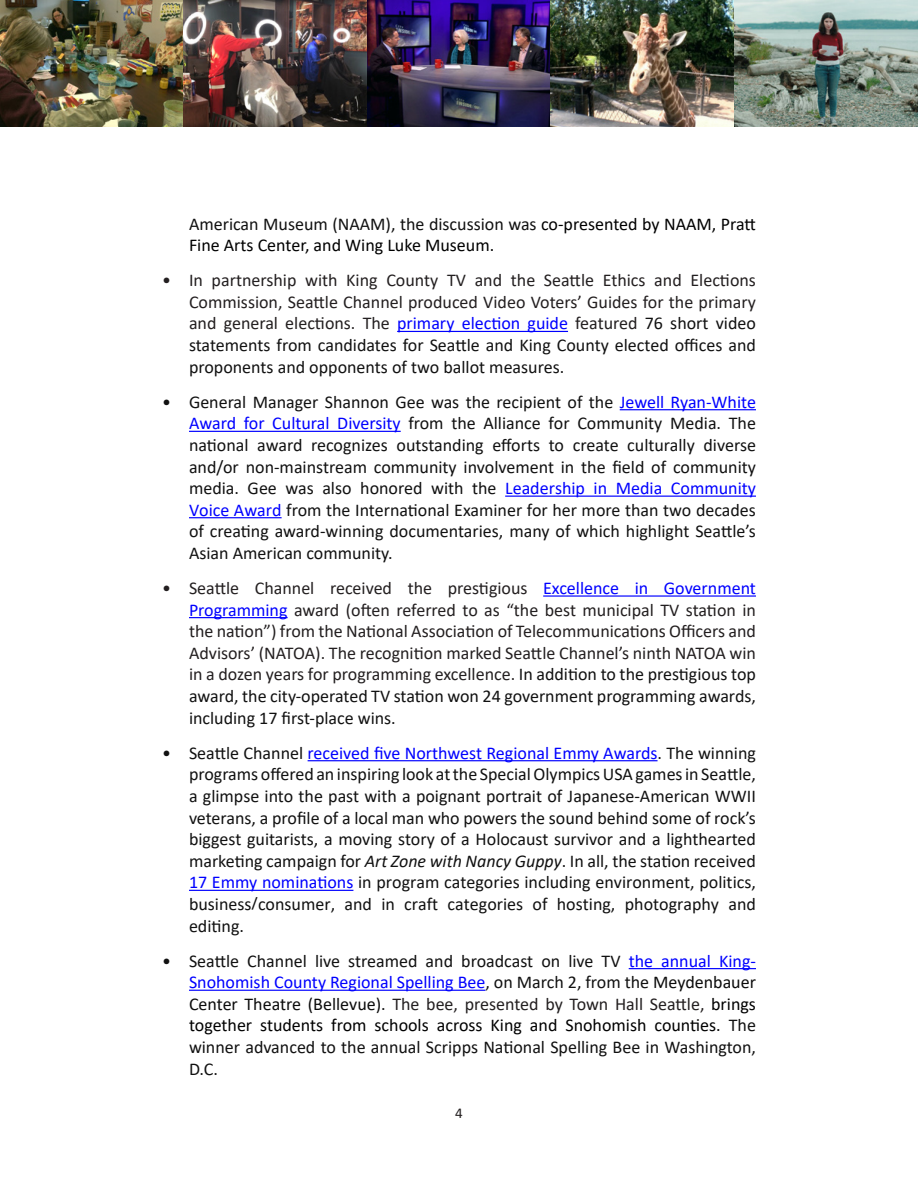
<style>
.page{position:relative;width:918px;height:1188px;background:#fff}
.page>*{position:absolute;margin:0;border:0;box-sizing:border-box;transform-origin:0 0}
.t1{font:18px/21.6px "Calibri";color:#111;text-align:justify}
.t2{font:18px/21.6px "Calibri";color:#231f20;text-align:justify}
.t3{font:18px/21.6px "Calibri";color:#000}
.t4{font:15px "Calibri";color:#231f20}
.s1{color:#111}
.s2{color:#00f}
.s3{font-style:italic}
.s4{color:#0c0c0c}
.s5{color:#231f20}
.s6{color:#000}
</style>
<div class="page">
<hr style="left:397px;top:331px;width:171px;height:1px;background:#00f">
<hr style="left:620px;top:409px;width:136px;height:1px;background:#00f">
<hr style="left:189px;top:431px;width:212px;height:1px;background:#00f">
<hr style="left:505px;top:496px;width:251px;height:1px;background:#00f">
<hr style="left:189px;top:517px;width:93px;height:1px;background:#00f">
<hr style="left:543px;top:595px;width:213px;height:2px;background:#00f">
<hr style="left:189px;top:617px;width:99px;height:1px;background:#00f">
<hr style="left:308px;top:760px;width:350px;height:1px;background:#00f">
<hr style="left:189px;top:890px;width:164px;height:1px;background:#00f">
<hr style="left:629px;top:968px;width:127px;height:1px;background:#00f">
<hr style="left:189px;top:990px;width:296px;height:1px;background:#00f">
<img style="left:0;top:0;width:918px;height:126px">
<p class="t3" style="left:189px;top:212px;width:568px"><span class="s1">American Museum (NAAM), the discussion was</span> co-presented by NAAM, Pratt<br>Fine Arts Center, and Wing Luke Museum.</p>
<p class="t2" style="left:189px;top:269px;width:569px;text-indent:-27px">• In partnership with King County TV and the Seattle Ethics and Elections Commission, Seattle Channel produced Video Voters’ Guides for the primary and general elections. The <span class="s2">primary election guide</span> featured <span class="s1">76 short video statements from candidates for Seattle and King County elected offices and proponents and opponents of two ballot measures.</span></p>
<p class="t1" style="left:189px;top:390px;width:569px;text-indent:-27px">• General Manager Shannon Gee was the recipient of the <span class="s2">Jewell Ryan-White Award for Cultural Diversity</span> from the Alliance for Community Media. The national award recognizes outstanding efforts to create culturally diverse and/or non-mainstream community involvement in the field of community media. Gee was also honored with the <span class="s2">Leadership in Media Community Voice Award</span> from the International Examiner for her more than two decades of creating award-winning documentaries, many of which highlight Seattle’s Asian American community.</p>
<p class="t2" style="left:189px;top:577px;width:569px;text-indent:-27px">• Seattle Channel received the prestigious <span class="s2">Excellence in Government Programming</span> award (often referred to as “the best municipal TV station in the nation”) from the National Association of Telecommunications Officers and Advisors’ (NATOA). The recognition marked Seattle Channel’s ninth NATOA win in a dozen years for programming excellence. <span class="s1">In addition to the prestigious top award, the city-operated TV station won 24 government programming awards, including 17 first-place wins.</span></p>
<p class="t1" style="left:189px;top:741px;width:569px;text-indent:-27px">• Seattle Channel <span class="s2">received five Northwest Regional Emmy Awards</span>. The winning programs offered an inspiring look at the Special Olympics USA games in Seattle, a glimpse into the past with a poignant portrait of Japanese-American WWII veterans, a profile of a local man who powers the sound behind some of rock’s biggest guitarists, a moving story of a Holocaust survivor and a lighthearted marketing campaign for <span class="s3">Art Zone with Nancy Guppy</span>. In all, the station received <span class="s2">17 Emmy nominations</span> in program categories including environment, politics, business/consumer, and in craft categories of hosting, photography and editing.</p>
<p class="t1" style="left:189px;top:949px;width:568px;text-indent:-27px">• Seattle Channel live streamed and broadcast on live TV <span class="s2">the annual King-Snohomish County Regional Spelling Bee</span>, on March 2, from the <span class="s4">Meydenbauer Center Theatre (Bellevue)</span>. <span class="s5">The bee, presented by Town Hall Seattle,</span> <span class="s6">brings together students from schools across King and Snohomish counties.</span> The winner advanced to the annual Scripps National Spelling Bee in Washington, D.C.</p>
<p class="t4" style="left:455px;top:1103px;width:9px">4</p>
</div>
